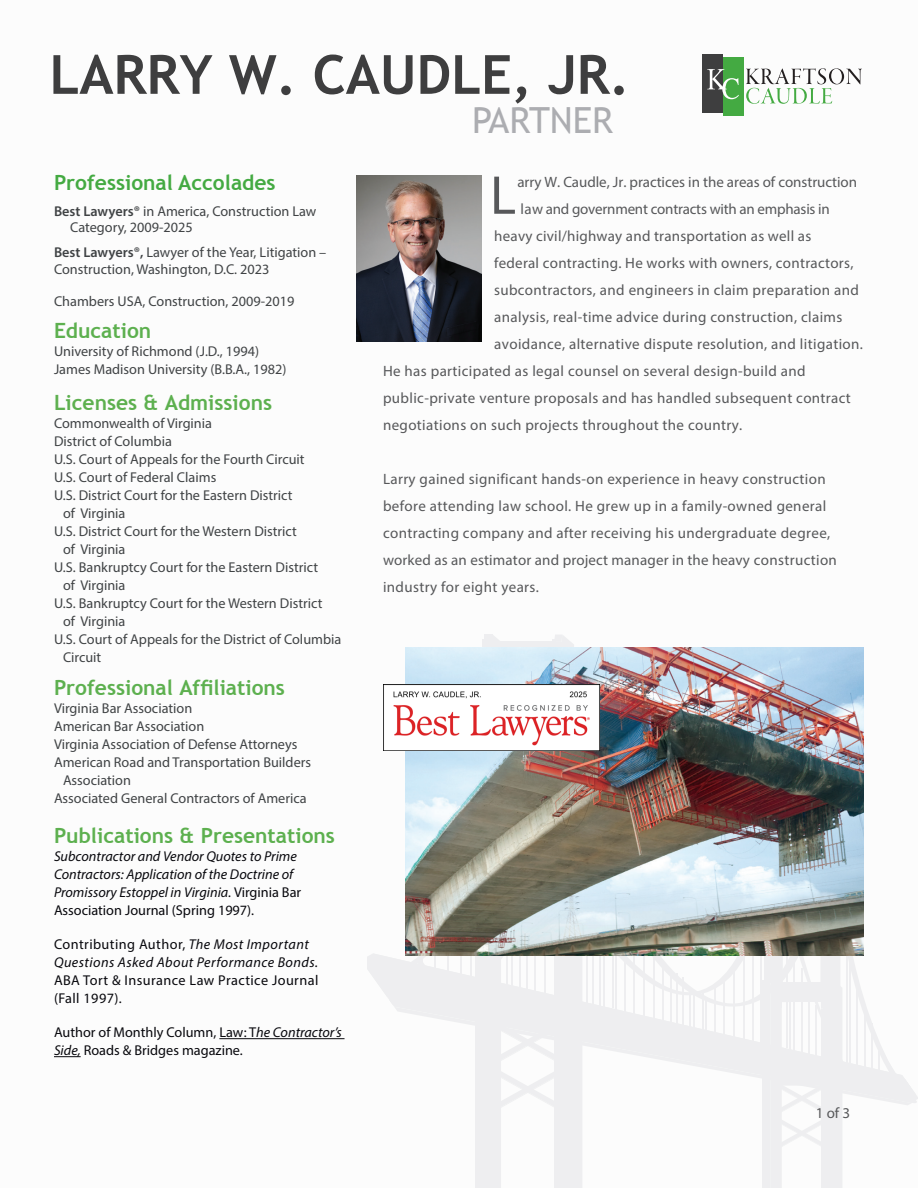
<style>
.page{position:relative;width:918px;height:1188px;background:#fff}
.page>*{position:absolute;margin:0;border:0;box-sizing:border-box;transform-origin:0 0}
.t1{font:55.05px "Myriad Pro";color:#57585a}
.t2{font:700 54px "Trebuchet MS";color:#3e3e3f}
.t3{font:36px "Trebuchet MS";color:#acadb1}
.Black_Text_Body_9_5_copy{font:700 21px "Trebuchet MS";color:#5db04f}
.Green_Titles_Eurostile{font:700 21px "Trebuchet MS";color:#44aa42}
.t4{font:15px/27px "Myriad Pro";letter-spacing:.025em;color:#57585a}
.t5{font:15px "Myriad Pro";letter-spacing:-.005em;color:#57585a}
.t6{font:15px "Myriad Pro";letter-spacing:-.015em;color:#57585a}
.Black_Text_Body_9_5_copy-2{font:14.25px/18px "Myriad Pro";color:#404345}
.White_Text_Body_9_5{font:14.25px/16.5px "Myriad Pro";color:#404345}
.Black_Text_Body_9_5_copy-3{font:italic 14.25px/18px "Myriad Pro";color:#08080d}
.Black_Text_Body_9_5_copy-4{font:14.25px/18px "Myriad Pro";letter-spacing:.025em;color:#08080d}
.Black_Text_Body_9_5_copy-5{font:14.25px/18px "Myriad Pro";color:#08080d}
.s1{font-weight:600}
.s2{font-style:normal}
.s3{font-style:italic}
</style>
<div class="page">
<svg style="left:586px;top:962px;width:177px;height:38px"></svg>
<svg style="left:582px;top:1000px;width:180px;height:78px;fill:#eeeef0"></svg>
<hr style="left:762px;top:981px;width:3px;height:207px;background:#e6e7e9">
<svg style="left:763px;top:956px;width:154px;height:232px"></svg>
<svg style="left:367px;top:634px;width:215px;height:554px"></svg>
<img style="left:405px;top:647px;width:459px;height:309px">
<img style="left:356px;top:176px;width:125px;height:166px">
<svg style="left:746px;top:68px;width:116px;height:36px"></svg>
<div style="left:702px;top:54px;width:21px;height:58px;background:#3e3e3f"></div>
<div style="left:723px;top:58px;width:21px;height:58px;background:#44aa42"></div>
<svg style="left:707px;top:69px;width:32px;height:30px"></svg>
<hr style="left:219px;top:1038px;width:126px;height:1px;background:#08080d">
<svg style="left:54px;top:1056px;width:27px;height:1px"></svg>
<img style="left:383px;top:685px;width:216px;height:65px">
<p class="t2" style="left:50px;top:41px;width:582px">LARRY W. CAUDLE, JR.</p>
<p class="t3" style="left:472px;top:99px;width:142px">PARTNER</p>
<p class="Green_Titles_Eurostile" style="left:54px;top:169px;width:223px">Professional Accolades</p>
<p class="White_Text_Body_9_5" style="left:70px;top:202px;width:248px;text-indent:-16px"><span class="s1">Best Lawyers®</span> in America, Construction Law<br>Category, 2009-2025</p>
<p class="White_Text_Body_9_5" style="left:54px;top:244px;width:274px"><span class="s1">Best Lawyers®,</span> Lawyer of the Year, Litigation –<br>Construction, Washington, D.C. 2023</p>
<p class="White_Text_Body_9_5" style="left:54px;top:293px;width:242px">Chambers USA, Construction, 2009-2019</p>
<p class="Black_Text_Body_9_5_copy" style="left:54px;top:317px;width:99px">Education</p>
<p class="Black_Text_Body_9_5_copy-2" style="left:54px;top:342px;width:234px">University of Richmond (J.D., 1994)<br>James Madison University (B.B.A., 1982)</p>
<p class="Black_Text_Body_9_5_copy" style="left:54px;top:389px;width:220px">Licenses &amp; Admissions</p>
<p class="Black_Text_Body_9_5_copy-2" style="left:54px;top:414px;width:160px">Commonwealth of Virginia</p>
<p class="Black_Text_Body_9_5_copy-2" style="left:54px;top:432px;width:119px">District of Columbia</p>
<p class="Black_Text_Body_9_5_copy-2" style="left:54px;top:450px;width:252px">U.S. Court of Appeals for the Fourth Circuit</p>
<p class="Black_Text_Body_9_5_copy-2" style="left:54px;top:468px;width:164px">U.S. Court of Federal Claims</p>
<p class="Black_Text_Body_9_5_copy-2" style="left:54px;top:486px;width:240px">U.S. District Court for the Eastern District</p>
<p class="Black_Text_Body_9_5_copy-2" style="left:63px;top:504px;width:64px">of Virginia</p>
<p class="Black_Text_Body_9_5_copy-2" style="left:54px;top:522px;width:244px">U.S. District Court for the Western District</p>
<p class="Black_Text_Body_9_5_copy-2" style="left:63px;top:540px;width:64px">of Virginia</p>
<p class="Black_Text_Body_9_5_copy-2" style="left:54px;top:558px;width:266px">U.S. Bankruptcy Court for the Eastern District</p>
<p class="Black_Text_Body_9_5_copy-2" style="left:63px;top:576px;width:64px">of Virginia</p>
<p class="Black_Text_Body_9_5_copy-2" style="left:54px;top:594px;width:270px">U.S. Bankruptcy Court for the Western District</p>
<p class="Black_Text_Body_9_5_copy-2" style="left:63px;top:612px;width:64px">of Virginia</p>
<p class="Black_Text_Body_9_5_copy-2" style="left:54px;top:630px;width:289px">U.S. Court of Appeals for the District of Columbia</p>
<p class="Black_Text_Body_9_5_copy-2" style="left:63px;top:648px;width:40px">Circuit</p>
<p class="Black_Text_Body_9_5_copy" style="left:54px;top:674px;width:233px">Professional Affiliations</p>
<p class="Black_Text_Body_9_5_copy-2" style="left:54px;top:699px;width:140px">Virginia Bar Association</p>
<p class="Black_Text_Body_9_5_copy-2" style="left:54px;top:717px;width:152px">American Bar Association</p>
<p class="Black_Text_Body_9_5_copy-2" style="left:54px;top:735px;width:245px">Virginia Association of Defense Attorneys</p>
<p class="Black_Text_Body_9_5_copy-2" style="left:54px;top:753px;width:259px">American Road and Transportation Builders</p>
<p class="Black_Text_Body_9_5_copy-2" style="left:63px;top:771px;width:70px">Association</p>
<p class="Black_Text_Body_9_5_copy-2" style="left:54px;top:789px;width:254px">Associated General Contractors of America</p>
<p class="Black_Text_Body_9_5_copy" style="left:54px;top:822px;width:283px">Publications &amp; Presentations</p>
<p class="Black_Text_Body_9_5_copy-3" style="left:54px;top:847px;width:249px">Subcontractor and Vendor Quotes to Prime Contractors: Application of the Doctrine of Promissory Estoppel in Virginia. <span class="s2">Virginia Bar Association Journal (Spring 1997).</span></p>
<p class="Black_Text_Body_9_5_copy-4" style="left:54px;top:935px;width:266px">Contributing Author, <span class="s3">The Most Important Questions Asked About Performance Bonds.<br></span>ABA Tort &amp; Insurance Law Practice Journal (Fall 1997).</p>
<p class="Black_Text_Body_9_5_copy-5" style="left:54px;top:1023px;width:289px">Author of Monthly Column, Law: T<span class="s3">he Contractor’s<br>Side,</span> Roads &amp; Bridges magazine.</p>
<p class="t1" style="left:490px;top:161px;width:27px">L</p>
<p class="t5" style="left:517px;top:172px;width:341px">arry W. Caudle, Jr. practices in the areas of construction</p>
<p class="t6" style="left:521px;top:199px;width:311px">law and government contracts with an emphasis in</p>
<p class="t4" style="left:494px;top:222px;width:319px">heavy civil/highway and transportation as well as</p>
<p class="t4" style="left:494px;top:249px;width:361px">federal contracting. He works with owners, contractors,</p>
<p class="t4" style="left:494px;top:276px;width:366px">subcontractors, and engineers in claim preparation and</p>
<p class="t4" style="left:494px;top:303px;width:350px">analysis, real-time advice during construction, claims</p>
<p class="t4" style="left:494px;top:330px;width:370px">avoidance, alternative dispute resolution, and litigation.</p>
<p class="t4" style="left:383px;top:357px;width:424px">He has participated as legal counsel on several design-build and</p>
<p class="t4" style="left:383px;top:384px;width:469px">public-private venture proposals and has handled subsequent contract</p>
<p class="t4" style="left:383px;top:411px;width:361px">negotiations on such projects throughout the country.</p>
<p class="t4" style="left:383px;top:465px;width:455px">Larry gained significant hands-on experience in heavy construction before attending law school. He grew up in a family-owned general contracting company and after receiving his undergraduate degree, worked as an estimator and project manager in the heavy construction industry for eight years.</p>
<p class="t4" style="left:816px;top:1099px;width:36px">1 of 3</p>
</div>
